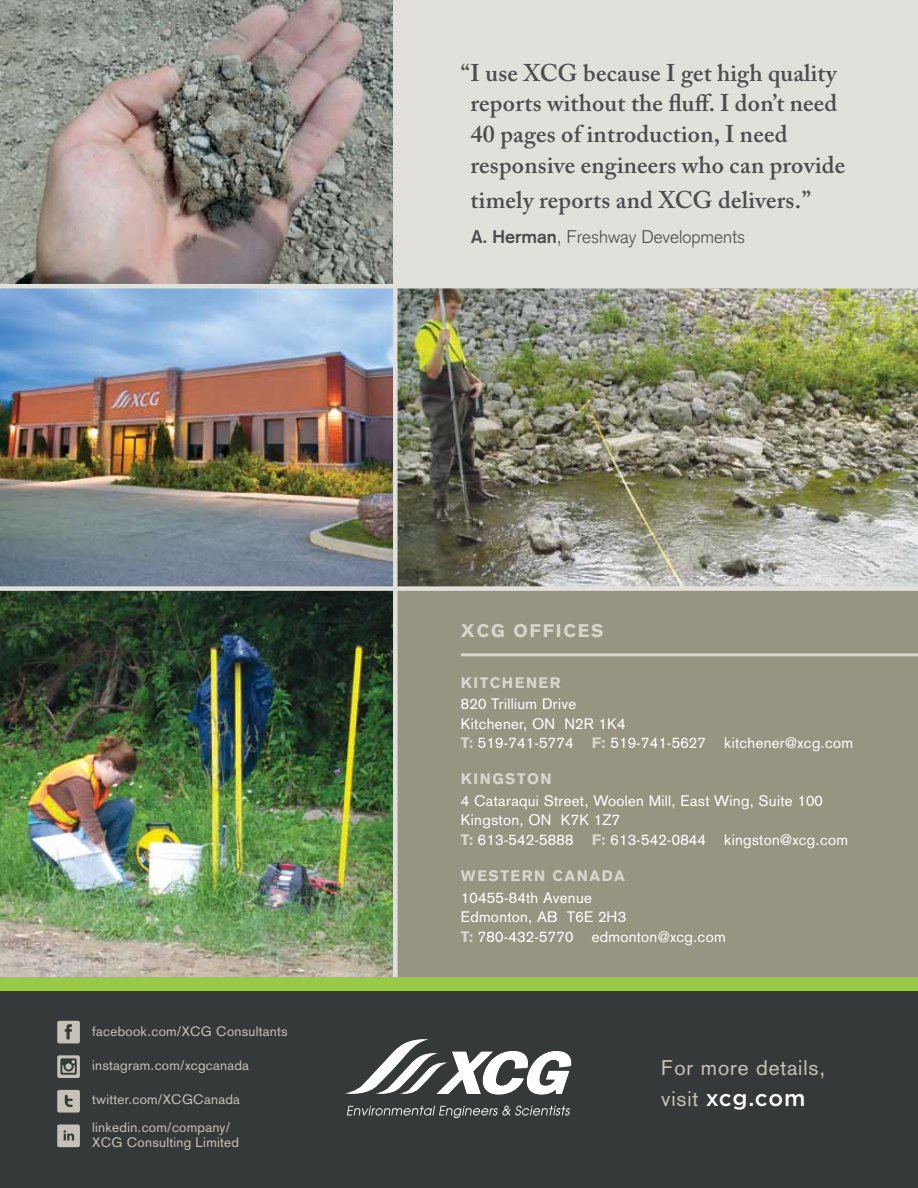
<style>
.page{position:relative;width:918px;height:1188px;background:#fff}
.page>*{position:absolute;margin:0;border:0;box-sizing:border-box;transform-origin:0 0}
.t1{font:600 24px/30.9px "Adobe Caslon Pro";letter-spacing:.01em;color:#4d4d4f}
.t2{font:500 22.5px "Gotham";letter-spacing:.03em;color:#fff}
.t3{font:20.85px "Akzidenz Grotesk";letter-spacing:.04em;color:#c4c1b6}
.t4{font:300 18px "Akzidenz Grotesk";color:#4d4d4f}
.t5{font:900 18px "Akzidenz Grotesk";color:#d8d5ce}
.t6{font:15px/19.5px "Akzidenz Grotesk";letter-spacing:.02em;color:#fff}
.t7{font:900 15px "Akzidenz Grotesk";letter-spacing:.1em;color:#d8d5ce}
.t8{font:13.5px/15px "Akzidenz Grotesk";letter-spacing:.02em;color:#c4c1b6}
.s1{font-weight:700}
.s2{font-weight:900;color:#d8d5ce}
.s3{font-family:"Akzidenz Grotesk";font-weight:400;font-size:20.85px;color:#c4c1b6}
</style>
<div class="page">
<div style="left:0;top:986px;width:918px;height:202px;background:#363939"></div>
<div style="left:395px;top:589px;width:523px;height:395px;background:#989482"></div>
<div style="left:395px;top:0;width:523px;height:286px;background:#e2e0db"></div>
<img style="left:398px;top:288px;width:520px;height:298px">
<img style="left:0;top:0;width:393px;height:586px">
<img style="left:0;top:591px;width:393px;height:386px">
<hr style="left:0;top:284px;width:918px;height:4px;background:#e2e0db">
<div style="left:0;top:586px;width:918px;height:5px;background:#e2e0db"></div>
<div style="left:393px;top:0;width:5px;height:986px;background:#e2e0db"></div>
<div style="left:0;top:977px;width:918px;height:14px;background:#99ca47"></div>
<svg style="left:345px;top:1039px;width:227px;height:56px"></svg>
<svg style="left:347px;top:1106px;width:223px;height:12px"></svg>
<div style="left:57px;top:1021px;width:23px;height:22px;background:#c4c1b6;border-radius:2px"></div>
<svg style="left:65px;top:1024px;width:7px;height:15px"></svg>
<div style="left:57px;top:1124px;width:23px;height:23px;background:#c4c1b6;border-radius:2px"></div>
<svg style="left:64px;top:1130px;width:10px;height:10px"></svg>
<div style="left:57px;top:1055px;width:23px;height:23px;background:#c4c1b6;border-radius:2px"></div>
<svg style="left:60px;top:1058px;width:17px;height:17px"></svg>
<div style="left:57px;top:1090px;width:23px;height:23px;background:#c4c1b6;border-radius:2px"></div>
<svg style="left:65px;top:1095px;width:8px;height:12px"></svg>
<hr style="left:461px;top:653px;width:457px;height:3px;background:#d8d5ce">
<p class="t8" style="left:92px;top:1024px;width:197px">facebook.com/XCG Consultants</p>
<p class="t8" style="left:92px;top:1058px;width:158px">instagram.com/xcgcanada</p>
<p class="t8" style="left:92px;top:1092px;width:149px">twitter.com/XCGCanada</p>
<p class="t8" style="left:92px;top:1120px;width:148px">linkedin.com/company/<br>XCG Consulting Limited</p>
<h1 class="t1" style="left:471px;top:57px;width:376px;text-indent:-10px">“I use XCG because I get high quality reports without the fluff. I don’t need 40 pages of introduction, I need responsive engineers who can provide</h1>
<h1 class="t1" style="left:471px;top:184px;width:342px">timely reports and XCG delivers.”</h1>
<p class="t4" style="left:471px;top:226px;width:276px"><span class="s1">A. Herman</span>, Freshway Developments</p>
<p class="t5" style="left:461px;top:619px;width:67px">XCG OFFICES</p>
<p class="t7" style="left:461px;top:673px;width:23px">KITC</p>
<p class="t7" style="left:502px;top:673px;width:26px">HENER</p>
<p class="t6" style="left:461px;top:694px;width:394px">820 Trillium Drive<br>Kitchener, ON N2R 1K4<br><span class="s2">T:</span> 519-741-5774 <span class="s2">F:</span> 519-741-5627 kitchener@xcg.com</p>
<p class="t7" style="left:461px;top:770px;width:57px">KIN GSTON</p>
<p class="t6" style="left:461px;top:791px;width:389px">4 Cataraqui Street, Woolen Mill, East Wing, Suite 100<br>Kingston, ON K7K 1Z7<br><span class="s2">T:</span> 613-542-5888 <span class="s2">F:</span> 613-542-0844 kingston@xcg.com</p>
<p class="t7" style="left:461px;top:867px;width:166px">WESTERN CANADA</p>
<p class="t6" style="left:461px;top:888px;width:266px">10455-84th Avenue<br>Edmonton, AB T6E 2H3<br><span class="s2">T:</span> 780-432-5770 edmonton@xcg.com</p>
<h3 class="t3" style="left:661px;top:1056px;width:165px">For more details,</h3>
<h2 class="t2" style="left:661px;top:1086px;width:146px"><span class="s3">visit</span> xcg.com</h2>
</div>
